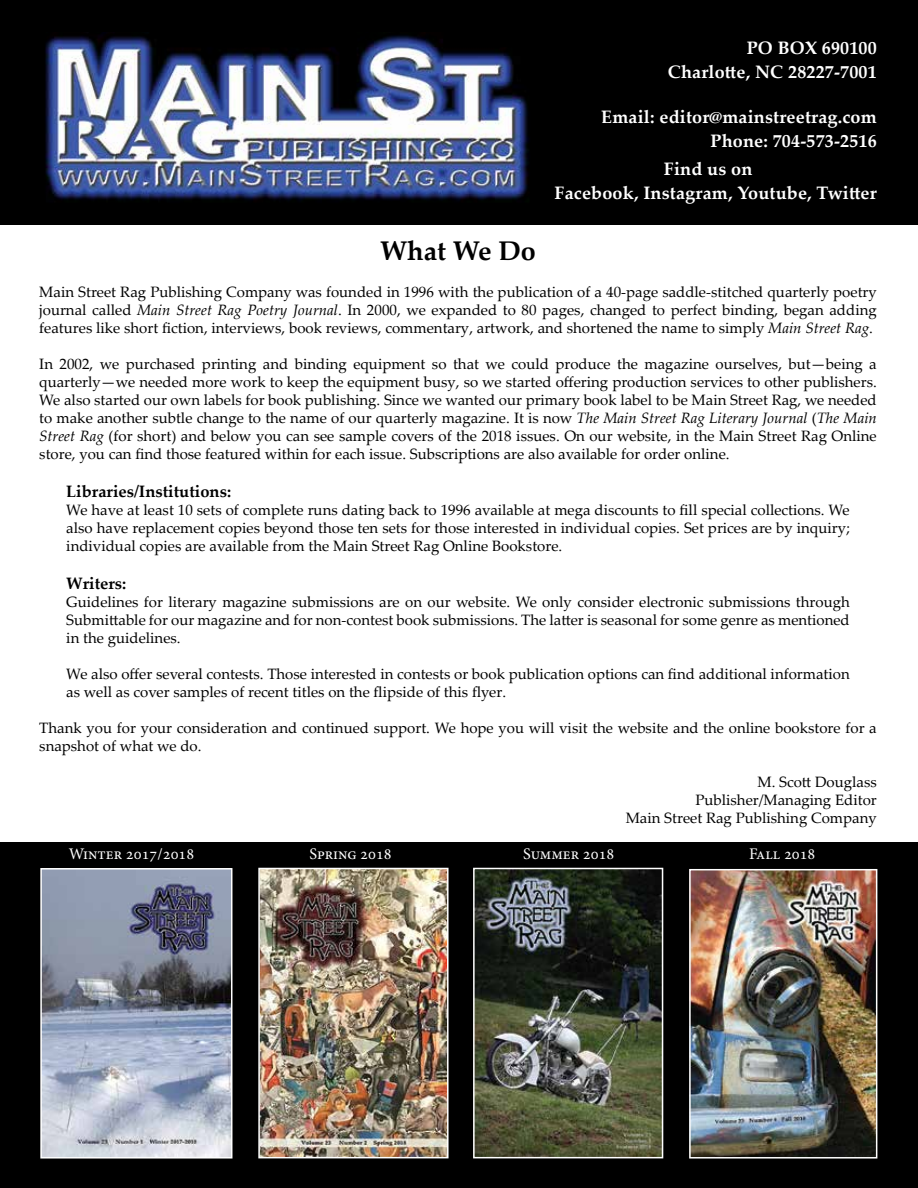
<style>
.page{position:relative;width:918px;height:1188px;background:#fff}
.page>*{position:absolute;margin:0;border:0;box-sizing:border-box;transform-origin:0 0}
.t1{font:700 27px "Palatino Linotype";color:#000}
.t2{font:700 18px/24px "Palatino Linotype";letter-spacing:.01em;color:#fff;text-align:right}
.t3{font:700 16.5px "Palatino Linotype";color:#000}
.t4{font:16.2px "Minion Pro";color:#fff}
.t5{font:15px/18px "Palatino Linotype";color:#000;text-align:justify}
.s1{font-style:italic}
</style>
<div class="page">
<div style="left:0;top:0;width:917px;height:225px;background:#000"></div>
<img style="left:45px;top:32px;width:484px;height:169px">
<div style="left:0;top:842px;width:917px;height:346px;background:#000"></div>
<img style="left:43px;top:871px;width:186px;height:284px">
<div style="left:40px;top:868px;width:192px;height:290px;border:2px solid #fff"></div>
<img style="left:261px;top:871px;width:184px;height:284px">
<div style="left:258px;top:868px;width:190px;height:290px;border:2px solid #fff"></div>
<img style="left:476px;top:871px;width:184px;height:284px">
<div style="left:473px;top:868px;width:190px;height:290px;border:2px solid #fff"></div>
<img style="left:692px;top:872px;width:182px;height:283px">
<div style="left:689px;top:869px;width:188px;height:289px;border:2px solid #fff"></div>
<p class="t2" style="left:667px;top:35px;width:210px">PO BOX 690100<br>Charlotte, NC 28227-7001</p>
<p class="t2" style="left:601px;top:104px;width:277px">Email: editor@mainstreetrag.com<br>Phone: 704-573-2516</p>
<p class="t2" style="left:554px;top:156px;width:324px;text-align:left;text-indent:109px">Find us on<br>Facebook, Instagram, Youtube, Twitter</p>
<h1 class="t1" style="left:380px;top:231px;width:157px">What We Do</h1>
<p class="t5" style="left:39px;top:283px;width:839px">Main Street Rag Publishing Company was founded in 1996 with the publication of a 40-page saddle-stitched quarterly poetry journal called <span class="s1">Main Street Rag Poetry Journal</span>. In 2000, we expanded to 80 pages, changed to perfect binding, began adding features like short fiction, interviews, book reviews, commentary, artwork, and shortened the name to simply <span class="s1">Main Street Rag</span>.</p>
<p class="t5" style="left:39px;top:355px;width:839px">In 2002, we purchased printing and binding equipment so that we could produce the magazine ourselves, but—being a quarterly—we needed more work to keep the equipment busy, so we started offering production services to other publishers.<br>We also started our own labels for book publishing. Since we wanted our primary book label to be Main Street Rag, we needed to make another subtle change to the name of our quarterly magazine. It is now <span class="s1">The Main Street Rag Literary Journal</span> (<span class="s1">The Main Street Rag</span> (for short) and below you can see sample covers of the 2018 issues. On our website, in the Main Street Rag Online store, you can find those featured within for each issue. Subscriptions are also available for order online.</p>
<p class="t3" style="left:66px;top:480px;width:166px">Libraries/Institutions:</p>
<p class="t5" style="left:66px;top:500px;width:785px">We have at least 10 sets of complete runs dating back to 1996 available at mega discounts to fill special collections. We also have replacement copies beyond those ten sets for those interested in individual copies. Set prices are by inquiry; individual copies are available from the Main Street Rag Online Bookstore.</p>
<p class="t3" style="left:66px;top:572px;width:62px">Writers:</p>
<p class="t5" style="left:66px;top:592px;width:785px">Guidelines for literary magazine submissions are on our website. We only consider electronic submissions through Submittable for our magazine and for non-contest book submissions. The latter is seasonal for some genre as mentioned in the guidelines.</p>
<p class="t5" style="left:66px;top:664px;width:785px">We also offer several contests. Those interested in contests or book publication options can find additional information as well as cover samples of recent titles on the flipside of this flyer.</p>
<p class="t5" style="left:39px;top:718px;width:838px">Thank you for your consideration and continued support. We hope you will visit the website and the online bookstore for a snapshot of what we do.</p>
<p class="t5" style="left:625px;top:772px;width:252px;text-align:right">M. Scott Douglass<br>Publisher/Managing Editor<br>Main Street Rag Publishing Company</p>
<p class="t4" style="left:69px;top:843px;width:127px">Winter 2017/2018</p>
<p class="t4" style="left:309px;top:843px;width:84px">Spring 2018</p>
<p class="t4" style="left:523px;top:843px;width:93px">Summer 2018</p>
<p class="t4" style="left:749px;top:843px;width:68px">Fall 2018</p>
</div>
